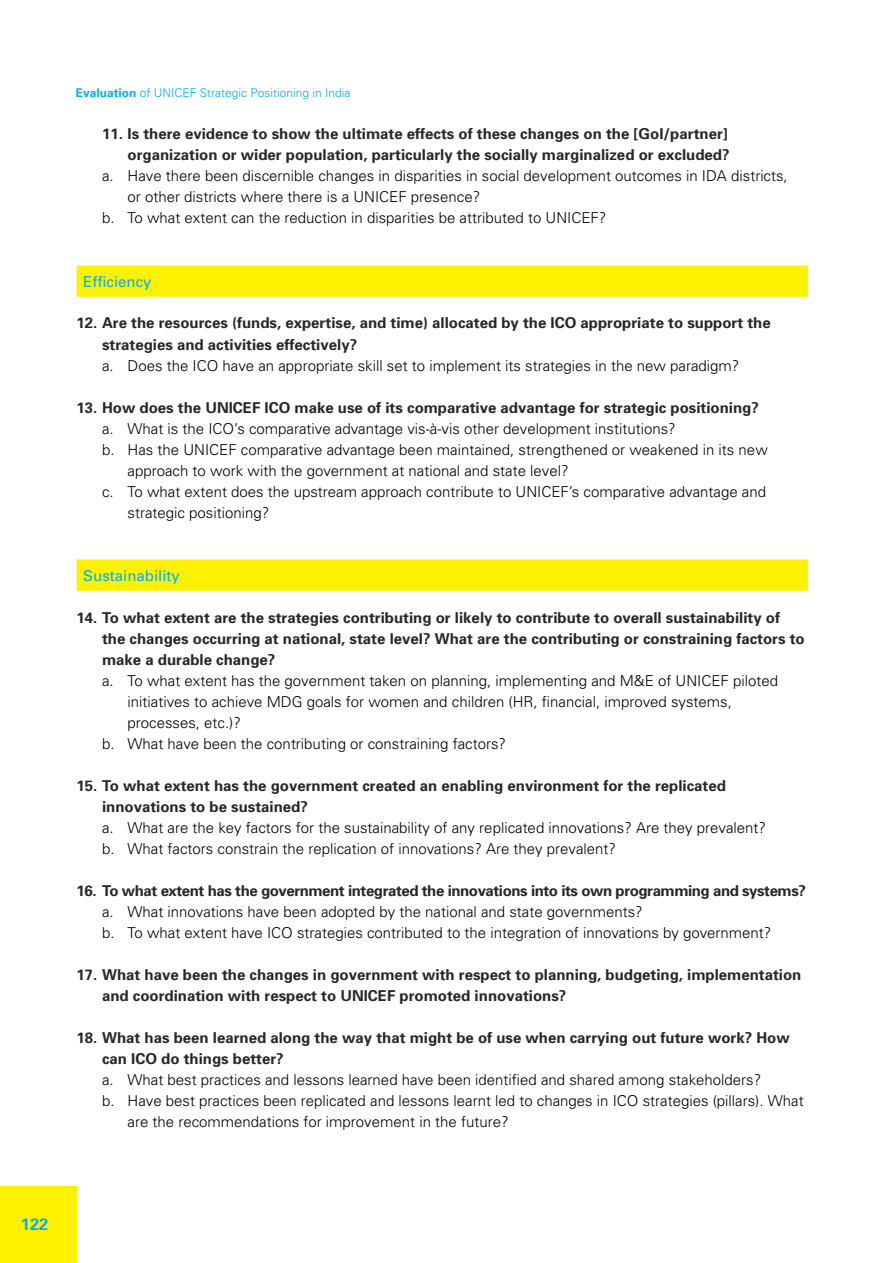
<style>
.page{position:relative;width:893px;height:1263px;background:#fff}
.page>*{position:absolute;margin:0;border:0;box-sizing:border-box;transform-origin:0 0}
.t1{font:700 16.5px "Univers";color:#00aeef}
.t2{font:300 15px/21px "Univers";color:#000}
.t3{font:700 15px/21px "Univers";color:#292829}
.t4{font:700 15px "Univers";letter-spacing:-.03em;color:#292829}
.t5{font:15px "Univers";color:#00aeef}
.t6{font:300 12px "Univers";color:#00aeef}
.s1{font-weight:700}
</style>
<div class="page">
<div style="left:0;top:1186px;width:77px;height:77px;background:#fff200"></div>
<div style="left:77px;top:266px;width:730px;height:30px;background:#fff200"></div>
<hr style="left:77px;top:265px;width:731px;height:2px;background:#fff200">
<hr style="left:806px;top:267px;width:2px;height:28px;background:#fff200">
<hr style="left:77px;top:295px;width:731px;height:2px;background:#fff200">
<div style="left:77px;top:560px;width:730px;height:30px;background:#fff200"></div>
<hr style="left:77px;top:559px;width:731px;height:2px;background:#fff200">
<hr style="left:806px;top:561px;width:2px;height:28px;background:#fff200">
<hr style="left:77px;top:589px;width:731px;height:2px;background:#fff200">
<p class="t6" style="left:76px;top:86px;width:276px"><span class="s1">Evaluation</span> of UNICEF Strategic Positioning in India</p>
<p class="t3" style="left:102px;top:124px;width:629px;text-align:right">11. Is there evidence to show the ultimate effects of these changes on the [GoI/partner] organization or wider population, particularly the socially marginalized or excluded?</p>
<p class="t2" style="left:102px;top:166px;width:687px">a. Have there been discernible changes in disparities in social development outcomes in IDA districts,</p>
<p class="t2" style="left:128px;top:187px;width:354px">or other districts where there is a UNICEF presence?</p>
<p class="t2" style="left:102px;top:208px;width:506px">b. To what extent can the reduction in disparities be attributed to UNICEF?</p>
<p class="t5" style="left:83px;top:273px;width:70px">Efficiency</p>
<p class="t3" style="left:102px;top:313px;width:670px;text-indent:-26px">12. Are the resources (funds, expertise, and time) allocated by the ICO appropriate to support the strategies and activities effectively?</p>
<p class="t2" style="left:102px;top:355px;width:639px">a. Does the ICO have an appropriate skill set to implement its strategies in the new paradigm?</p>
<p class="t3" style="left:77px;top:397px;width:684px">13. How does the UNICEF ICO make use of its comparative advantage for strategic positioning?</p>
<p class="t2" style="left:102px;top:418px;width:575px">a. What is the ICO’s comparative advantage vis-à-vis other development institutions?</p>
<p class="t2" style="left:102px;top:439px;width:667px">b. Has the UNICEF comparative advantage been maintained, strengthened or weakened in its new</p>
<p class="t2" style="left:128px;top:460px;width:442px">approach to work with the government at national and state level?</p>
<p class="t2" style="left:102px;top:481px;width:666px">c. To what extent does the upstream approach contribute to UNICEF’s comparative advantage and</p>
<p class="t2" style="left:128px;top:502px;width:143px">strategic positioning?</p>
<p class="t5" style="left:83px;top:567px;width:98px">Sustainability</p>
<p class="t3" style="left:102px;top:607px;width:704px;text-indent:-26px">14. To what extent are the strategies contributing or likely to contribute to overall sustainability of the changes occurring at national, state level? What are the contributing or constraining factors to make a durable change?</p>
<p class="t2" style="left:102px;top:670px;width:678px">a. To what extent has the government taken on planning, implementing and M&amp;E of UNICEF piloted</p>
<p class="t2" style="left:128px;top:691px;width:606px">initiatives to achieve MDG goals for women and children (HR, financial, improved systems,</p>
<p class="t2" style="left:128px;top:712px;width:115px">processes, etc. )?</p>
<p class="t2" style="left:102px;top:733px;width:405px">b. What have been the contributing or constraining factors?</p>
<p class="t3" style="left:102px;top:775px;width:625px;text-indent:-26px">15. To what extent has the government created an enabling environment for the replicated innovations to be sustained?</p>
<p class="t2" style="left:102px;top:817px;width:665px">a. What are the key factors for the sustainability of any replicated innovations? Are they prevalent? b. What factors constrain the replication of innovations? Are they prevalent?</p>
<p class="t4" style="left:77px;top:881px;width:731px">16. To what extent has the government integrated the innovations into its own programming and systems?</p>
<p class="t2" style="left:102px;top:901px;width:671px">a. What innovations have been adopted by the national and state governments?<br>b. To what extent have ICO strategies contributed to the integration of innovations by government?</p>
<p class="t3" style="left:102px;top:964px;width:701px;text-indent:-26px">17. What have been the changes in government with respect to planning, budgeting, implementation and coordination with respect to UNICEF promoted innovations?</p>
<p class="t3" style="left:102px;top:1027px;width:689px;text-indent:-26px">18. What has been learned along the way that might be of use when carrying out future work? How can ICO do things better?</p>
<p class="t2" style="left:102px;top:1069px;width:661px">a. What best practices and lessons learned have been identified and shared among stakeholders?</p>
<p class="t2" style="left:102px;top:1090px;width:703px">b. Have best practices been replicated and lessons learnt led to changes in ICO strategies (pillars). What</p>
<p class="t2" style="left:128px;top:1111px;width:382px">are the recommendations for improvement in the future?</p>
<p class="t1" style="left:21px;top:1214px;width:29px">122</p>
</div>
